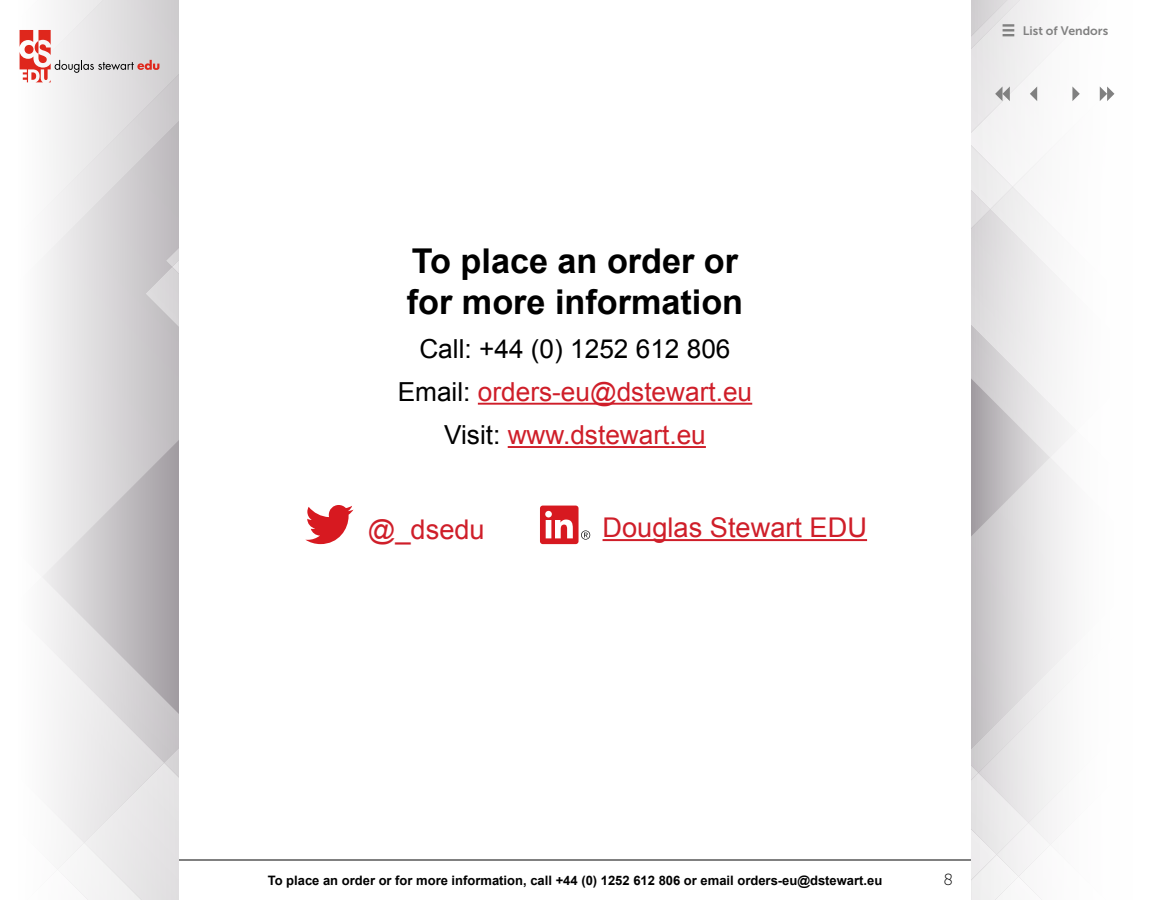
<style>
.page{position:relative;width:1150px;height:900px;background:#fff}
.page>*{position:absolute;margin:0;border:0;box-sizing:border-box;transform-origin:0 0}
.t1{font:700 34.2px/41px "Arial";color:#000}
.t2{font:27.2px "Arial";color:#cf1e29}
.t3{font:26.2px/43.3px "Arial";color:#cf1e29;text-align:center}
.t4{font:16px "Museo Sans 100";color:#000}
.t5{font:700 13px "Arial";color:#000}
.t6{font:12.3px "Museo Sans 700";color:#808080}
.s1{color:#000}
</style>
<div class="page">
<hr style="left:478px;top:403px;width:274px;height:2px;background:#cf1e29">
<hr style="left:508px;top:446px;width:198px;height:2px;background:#cf1e29">
<svg style="left:305px;top:505px;width:48px;height:39px"></svg>
<hr style="left:603px;top:539px;width:264px;height:2px;background:#cf1e29">
<div style="left:540px;top:506px;width:39px;height:38px;background:#d71920;border-radius:3px"></div>
<svg style="left:545px;top:511px;width:28px;height:27px"></svg>
<svg style="left:581px;top:530px;width:9px;height:10px"></svg>
<hr style="left:0;top:859px;width:1150px;height:2px;background:#808080">
<svg style="left:0;top:0;width:179px;height:900px"></svg>
<img style="left:971px;top:0;width:1px;height:314px">
<img style="left:971px;top:829px;width:1px;height:26px">
<svg style="left:20px;top:30px;width:139px;height:52px"></svg>
<svg style="left:972px;top:0;width:178px;height:900px"></svg>
<svg style="left:995px;top:86px;width:15px;height:15px"></svg>
<svg style="left:1100px;top:86px;width:14px;height:15px"></svg>
<svg style="left:1003px;top:24px;width:11px;height:12px"></svg>
<svg style="left:1030px;top:86px;width:7px;height:15px"></svg>
<svg style="left:1072px;top:86px;width:8px;height:15px"></svg>
<h1 class="t1" style="left:407px;top:242px;width:338px">To place an order or for more information</h1>
<h3 class="t3" style="left:398px;top:327px;width:356px"><span class="s1">Call: +44 (0) 1252 612 806<br>Email:</span> orders-eu@dstewart.eu<br><span class="s1">Visit:</span> www.dstewart.eu</h3>
<h2 class="t2" style="left:368px;top:511px;width:118px">@_dsedu</h2>
<h2 class="t2" style="left:603px;top:510px;width:266px">Douglas Stewart EDU</h2>
<p class="t6" style="left:1023px;top:24px;width:87px">List of Vendors</p>
<p class="t5" style="left:268px;top:872px;width:616px">To place an order or for more information, call +44 (0) 1252 612 806 or email orders-eu@dstewart.eu</p>
<p class="t4" style="left:943px;top:871px;width:11px">8</p>
</div>
